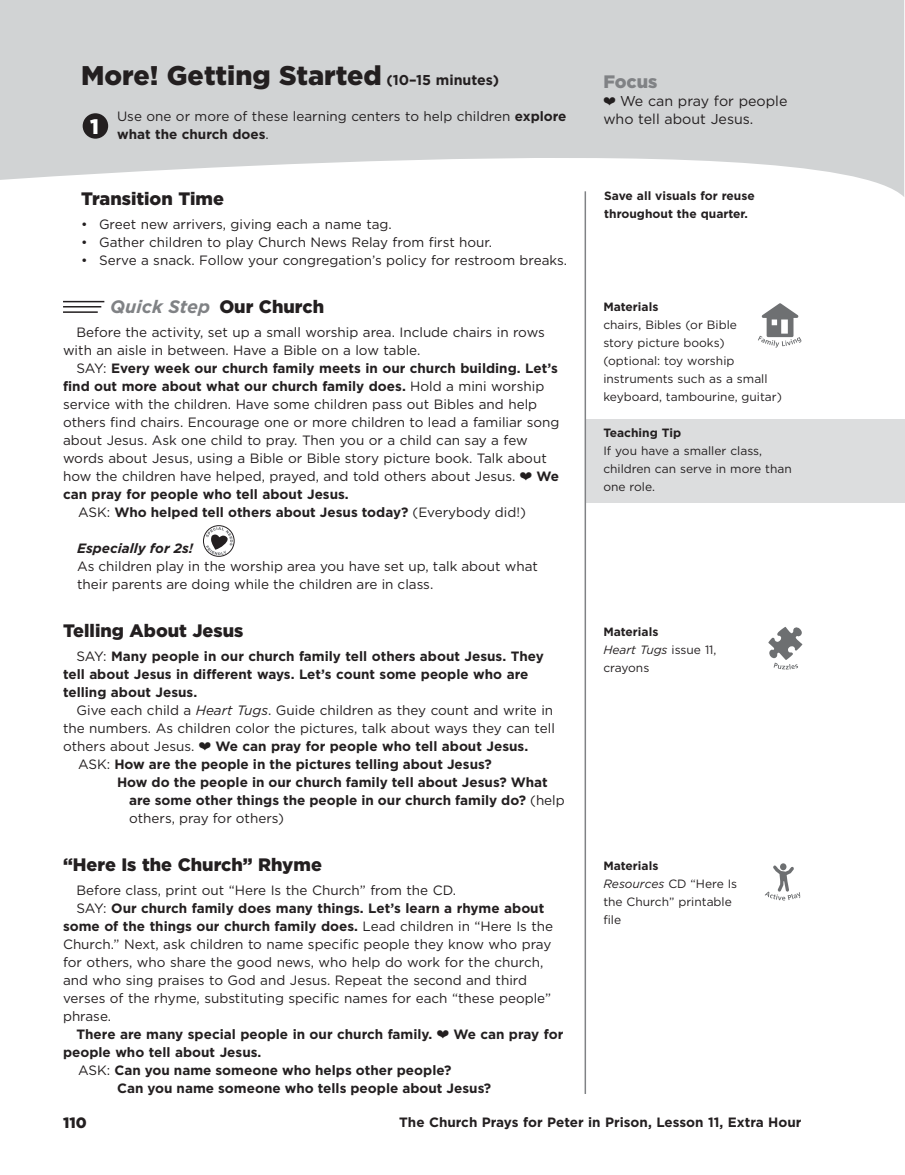
<style>
.page{position:relative;width:905px;height:1175px;background:#fff}
.page>*{position:absolute;margin:0;border:0;box-sizing:border-box;transform-origin:0 0}
.t1{font:900 27px "Gotham";color:#231f20}
.t2{font:900 21px "Gotham";color:#fff}
.t3{font:900 18px "Gotham";color:#231f20}
.t4{font:italic 700 18px "Gotham";color:#808285}
.t5{font:900 18px "Gotham";color:#808285}
.t6{font:900 15px "Gotham";color:#231f20}
.t7{font:14.25px/18px "Gotham";color:#231f20}
.t8{font:13.5px/18px "Gotham";color:#231f20}
.t9{font:700 13.5px/18px "Gotham";color:#231f20}
.t10{font:italic 700 13.5px "Gotham";color:#231f20}
.t11{font:12px/18px "Gotham";color:#231f20}
.t12{font:700 12px/18px "Gotham";color:#231f20}
.s1{font-weight:700;font-size:14.25px}
.s2{font-weight:700}
.s3{font-weight:900;font-style:normal;color:#231f20}
.s4{font-weight:400}
.s5{font-style:italic}
</style>
<div class="page">
<svg style="left:0;top:0;width:904px;height:197px;fill:#d1d3d4"></svg>
<div style="left:586px;top:419px;width:318px;height:84px;background:#dcddde"></div>
<hr style="left:63px;top:301px;width:41px;height:1px;background:#231f20">
<hr style="left:63px;top:306px;width:38px;height:1px;background:#231f20">
<hr style="left:63px;top:311px;width:35px;height:2px;background:#231f20">
<svg style="left:765px;top:863px;width:35px;height:37px"></svg>
<div style="left:203px;top:525px;width:31px;height:31px;border:1px solid #231f20;border-radius:50%"></div>
<svg style="left:206px;top:527px;width:27px;height:28px"></svg>
<hr style="left:584px;top:191px;width:2px;height:903px;background:#808285">
<div style="left:83px;top:113px;width:25px;height:26px;background:#231f20;border-radius:50%"></div>
<svg style="left:758px;top:303px;width:43px;height:44px"></svg>
<svg style="left:768px;top:627px;width:34px;height:42px"></svg>
<svg style="left:603px;top:97px;width:12px;height:8px"></svg>
<h1 class="t1" style="left:81px;top:56px;width:419px">More! Getting Started <span class="s1">(10–15 minutes)</span></h1>
<p class="t8" style="left:117px;top:107px;width:451px">Use one or more of these learning centers to help children <span class="s2">explore what the church does</span>.</p>
<h2 class="t2" style="left:90px;top:112px;width:10px">1</h2>
<h3 class="t3" style="left:81px;top:186px;width:144px">Transition Time</h3>
<p class="t8" style="left:81px;top:215px;width:312px">• Greet new arrivers, giving each a name tag.</p>
<p class="t8" style="left:81px;top:233px;width:412px">• Gather children to play Church News Relay from first hour.</p>
<p class="t8" style="left:81px;top:251px;width:487px">• Serve a snack. Follow your congregation’s policy for restroom breaks.</p>
<h3 class="t4" style="left:110px;top:294px;width:215px">Quick Step <span class="s3">Our Church</span></h3>
<p class="t8" style="left:63px;top:323px;width:483px;text-indent:14px">Before the activity, set up a small worship area. Include chairs in rows with an aisle in between. Have a Bible on a low table.</p>
<p class="t8" style="left:63px;top:359px;width:498px;text-indent:14px">SAY: <span class="s2">Every week our church family meets in our church building. Let’s find out more about what our church family does.</span> Hold a mini worship service with the children. Have some children pass out Bibles and help others find chairs. Encourage one or more children to lead a familiar song about Jesus. Ask one child to pray. Then you or a child can say a few words about Jesus, using a Bible or Bible story picture book. Talk about how the children have helped, prayed, and told others about Jesus.</p>
<p class="t9" style="left:536px;top:467px;width:24px">We</p>
<p class="t9" style="left:78px;top:485px;width:449px;text-indent:-15px">can pray for people who tell about Jesus.<br><span class="s4">ASK:</span> Who helped tell others about Jesus today? <span class="s4">(Everybody did!)</span></p>
<p class="t10" style="left:77px;top:539px;width:118px">Especially for 2s!</p>
<p class="t8" style="left:77px;top:557px;width:462px">As children play in the worship area you have set up, talk about what their parents are doing while the children are in class.</p>
<h3 class="t3" style="left:63px;top:618px;width:182px">Telling About Jesus</h3>
<p class="t9" style="left:63px;top:647px;width:482px;text-indent:14px"><span class="s4">SAY:</span> Many people in our church family tell others about Jesus. They tell about Jesus in different ways. Let’s count some people who are telling about Jesus.</p>
<p class="t8" style="left:63px;top:701px;width:493px;text-indent:14px">Give each child a <span class="s5">Heart Tugs</span>. Guide children as they count and write in the numbers. As children color the pictures, talk about ways they can tell others about Jesus.</p>
<p class="t9" style="left:78px;top:737px;width:451px;text-indent:137px">We can pray for people who tell about Jesus.<br><span class="s4">ASK:</span> How are the people in the pictures telling about Jesus?</p>
<p class="t9" style="left:129px;top:773px;width:437px;text-indent:-12px">How do the people in our church family tell about Jesus? What are some other things the people in our church family do? <span class="s4">(help others, pray for others)</span></p>
<h3 class="t3" style="left:63px;top:852px;width:260px">“Here Is the Church” Rhyme</h3>
<p class="t8" style="left:76px;top:881px;width:381px">Before class, print out “Here Is the Church” from the CD.</p>
<p class="t9" style="left:76px;top:899px;width:469px"><span class="s4">SAY:</span> Our church family does many things. Let’s learn a rhyme about</p>
<p class="t9" style="left:63px;top:917px;width:491px">some of the things our church family does. <span class="s4">Lead children in “Here Is the</span></p>
<p class="t8" style="left:63px;top:935px;width:490px">Church.” Next, ask children to name specific people they know who pray</p>
<p class="t8" style="left:63px;top:953px;width:482px">for others, who share the good news, who help do work for the church,</p>
<p class="t8" style="left:63px;top:971px;width:465px">and who sing praises to God and Jesus. Repeat the second and third</p>
<p class="t8" style="left:63px;top:989px;width:489px">verses of the rhyme, substituting specific names for each “these people”</p>
<p class="t8" style="left:63px;top:1007px;width:50px">phrase.</p>
<p class="t9" style="left:76px;top:1025px;width:357px">There are many special people in our church family.</p>
<p class="t9" style="left:453px;top:1025px;width:111px">We can pray for</p>
<p class="t9" style="left:63px;top:1043px;width:200px">people who tell about Jesus.</p>
<p class="t9" style="left:78px;top:1061px;width:375px"><span class="s4">ASK:</span> Can you name someone who helps other people?</p>
<p class="t9" style="left:117px;top:1079px;width:376px">Can you name someone who tells people about Jesus?</p>
<h3 class="t5" style="left:603px;top:69px;width:56px">Focus</h3>
<p class="t7" style="left:603px;top:92px;width:186px;text-indent:17px">We can pray for people who tell about Jesus.</p>
<p class="t12" style="left:604px;top:187px;width:152px">Save all visuals for reuse throughout the quarter.</p>
<p class="t12" style="left:603px;top:298px;width:57px">Materials</p>
<p class="t11" style="left:603px;top:316px;width:180px">chairs, Bibles (or Bible<br>story picture books) (optional: toy worship instruments such as a small keyboard, tambourine, guitar)</p>
<p class="t12" style="left:603px;top:424px;width:79px">Teaching Tip</p>
<p class="t11" style="left:603px;top:442px;width:190px">If you have a smaller class, children can serve in more than one role.</p>
<p class="t11" style="left:603px;top:622px;width:115px"><span class="s2">Materials<br></span><span class="s5">Heart Tugs</span> issue 11, crayons</p>
<p class="t11" style="left:603px;top:856px;width:135px"><span class="s2">Materials<br></span><span class="s5">Resources</span> CD “Here Is the Church” printable file</p>
<p class="t6" style="left:63px;top:1112px;width:25px">110</p>
<p class="t9" style="left:399px;top:1113px;width:403px">The Church Prays for Peter in Prison, Lesson 11, Extra Hour</p>
</div>
